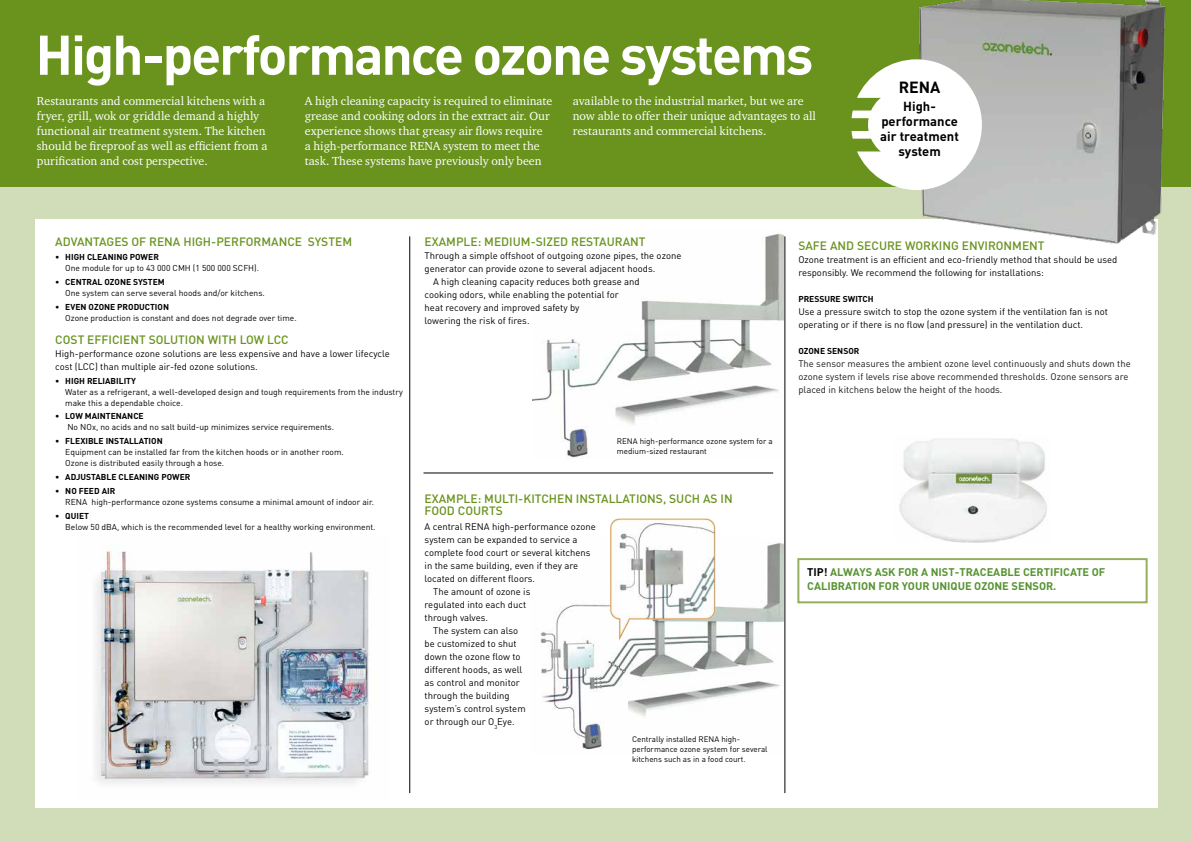
<style>
.page{position:relative;width:1191px;height:842px;background:#d1dcb9}
.page>*{position:absolute;margin:0;border:0;box-sizing:border-box;transform-origin:0 0}
.t1{font:700 55px "DIN";letter-spacing:-.04em;color:#fff}
.t2{font:700 16px "DIN";color:#000}
.t3{font:700 13px/15px "DIN";color:#000;text-align:center}
.t4{font:12px/15px "Charter ITC";color:#fff}
.t5{font:500 12px/12px "DIN";color:#69931d}
.t6{font:700 11px/14px "DIN";color:#579332}
.t7{font:9.5px/13px "DIN";color:#000}
.t8{font:9.5px/13px "DIN";color:#191919}
.t9{font:8.5px/11px "DIN";color:#000}
.t10{font:700 8.5px "DIN";color:#000}
.t11{font:8px/10px "DIN";color:#000}
.s1{font-weight:500}
.s2{font-weight:700}
.s3{color:#000}
</style>
<div class="page">
<div style="left:0;top:0;width:1191px;height:187px;background:#69931d"></div>
<div style="left:35px;top:219px;width:1123px;height:589px;background:#fff"></div>
<img style="left:919px;top:0;width:247px;height:244px">
<img style="left:532px;top:233px;width:252px;height:225px">
<hr style="left:409px;top:236px;width:1px;height:557px;background:#000">
<hr style="left:784px;top:236px;width:1px;height:557px;background:#000">
<hr style="left:423px;top:473px;width:350px;height:1px;background:#000">
<div style="left:797px;top:558px;width:350px;height:45px;border:2px solid #95b05d"></div>
<img style="left:540px;top:542px;width:244px;height:208px">
<img style="left:604px;top:518px;width:122px;height:128px">
<svg style="left:851px;top:59px;width:131px;height:131px"></svg>
<img style="left:899px;top:439px;width:148px;height:103px">
<img style="left:95px;top:550px;width:274px;height:234px">
<h1 class="t1" style="left:35px;top:19px;width:779px">High-performance ozone systems</h1>
<p class="t4" style="left:37px;top:93px;width:232px">Restaurants and commercial kitchens with a fryer, grill, wok or griddle demand a highly functional air treatment system. The kitchen should be fireproof as well as efficient from a purification and cost perspective.</p>
<p class="t4" style="left:305px;top:93px;width:249px">A high cleaning capacity is required to eliminate grease and cooking odors in the extract air. Our experience shows that greasy air flows require<br>a high-performance RENA system to meet the task. These systems have previously only been</p>
<p class="t4" style="left:573px;top:93px;width:244px">available to the industrial market, but we are now able to offer their unique advantages to all restaurants and commercial kitchens.</p>
<h2 class="t2" style="left:898px;top:77px;width:43px">RENA</h2>
<h3 class="t3" style="left:880px;top:98px;width:80px">High&shy;performance air treatment system</h3>
<p class="t5" style="left:55px;top:235px;width:298px">ADVANTAGES OF RENA HIGH-PERFORMANCE SYSTEM</p>
<p class="t9" style="left:65px;top:251px;width:195px;text-indent:-10px"><span class="s1">•</span> <span class="s2">HIGH CLEANING POWER<br></span>One module for up to 43 000 CMH (1 500 000 SCFH).</p>
<p class="t9" style="left:65px;top:276px;width:201px;text-indent:-10px"><span class="s1">•</span> <span class="s2">CENTRAL OZONE SYSTEM<br></span>One system can serve several hoods and/or kitchens.</p>
<p class="t9" style="left:65px;top:301px;width:233px;text-indent:-10px"><span class="s1">•</span> <span class="s2">EVEN OZONE PRODUCTION<br></span>Ozone production is constant and does not degrade over time.</p>
<p class="t5" style="left:55px;top:333px;width:235px">COST EFFICIENT SOLUTION WITH LOW LCC</p>
<p class="t7" style="left:55px;top:347px;width:336px">High-performance ozone solutions are less expensive and have a lower lifecycle cost (LCC) than multiple air-fed ozone solutions.</p>
<p class="t9" style="left:65px;top:375px;width:339px;text-indent:-10px"><span class="s1">•</span> <span class="s2">HIGH RELIABILITY<br></span>Water as a refrigerant, a well-developed design and tough requirements from the industry make this a dependable choice.</p>
<p class="t9" style="left:67px;top:411px;width:268px;text-indent:-12px"><span class="s1">•</span> <span class="s2">LOW MAINTENANCE<br></span>No NOx, no acids and no salt build-up minimizes service requirements.</p>
<p class="t9" style="left:65px;top:435px;width:280px;text-indent:-10px"><span class="s1">•</span> <span class="s2">FLEXIBLE INSTALLATION<br></span>Equipment can be installed far from the kitchen hoods or in another room.<br>Ozone is distributed easily through a hose.</p>
<p class="t10" style="left:55px;top:471px;width:137px"><span class="s1">•</span> ADJUSTABLE CLEANING POWER</p>
<p class="t9" style="left:65px;top:485px;width:310px;text-indent:-10px"><span class="s1">•</span> <span class="s2">NO FEED AIR<br></span>RENA high-performance ozone systems consume a minimal amount of indoor air.</p>
<p class="t9" style="left:65px;top:510px;width:312px;text-indent:-10px"><span class="s1">•</span> <span class="s2">QUIET<br></span>Below 50 dBA, which is the recommended level for a healthy working environment.</p>
<p class="t5" style="left:424px;top:236px;width:222px">EXAMPLE: MEDIUM-SIZED RESTAURANT</p>
<p class="t7" style="left:424px;top:249px;width:258px">Through a simple offshoot of outgoing ozone pipes, the ozone</p>
<p class="t7" style="left:424px;top:262px;width:232px">generator can provide ozone to several adjacent hoods.</p>
<p class="t7" style="left:433px;top:275px;width:208px">A high cleaning capacity reduces both grease and</p>
<p class="t7" style="left:424px;top:288px;width:196px">cooking odors, while enabling the potential for</p>
<p class="t7" style="left:424px;top:301px;width:156px">heat recovery and improved safety by</p>
<p class="t7" style="left:424px;top:314px;width:106px">lowering the risk of fires.</p>
<p class="t11" style="left:617px;top:436px;width:157px">RENA high-performance ozone system for a medium-sized restaurant</p>
<p class="t5" style="left:424px;top:492px;width:310px">EXAMPLE: MULTI-KITCHEN INSTALLATIONS, SUCH AS IN<br>FOOD COURTS</p>
<p class="t7" style="left:424px;top:520px;width:173px">A central RENA high-performance ozone</p>
<p class="t7" style="left:424px;top:533px;width:154px">system can be expanded to service a</p>
<p class="t7" style="left:424px;top:546px;width:167px">complete food court or several kitchens</p>
<p class="t7" style="left:424px;top:559px;width:155px">in the same building, even if they are</p>
<p class="t7" style="left:424px;top:572px;width:112px">located on different floors.</p>
<p class="t7" style="left:433px;top:585px;width:99px">The amount of ozone is</p>
<p class="t7" style="left:424px;top:598px;width:103px">regulated into each duct</p>
<p class="t7" style="left:424px;top:611px;width:65px">through valves.</p>
<p class="t7" style="left:433px;top:624px;width:87px">The system can also</p>
<p class="t7" style="left:424px;top:637px;width:94px">be customized to shut</p>
<p class="t7" style="left:424px;top:650px;width:97px">down the ozone flow to</p>
<p class="t7" style="left:424px;top:663px;width:99px">different hoods, as well</p>
<p class="t7" style="left:424px;top:676px;width:97px">as control and monitor</p>
<p class="t7" style="left:424px;top:689px;width:87px">through the building</p>
<p class="t7" style="left:424px;top:702px;width:103px">system’s control system</p>
<p class="t7" style="left:424px;top:715px;width:92px">or through our O<sub>3</sub>Eye.</p>
<p class="t11" style="left:632px;top:734px;width:137px">Centrally installed RENA high&shy;performance ozone system for several kitchens such as in a food court.</p>
<p class="t5" style="left:798px;top:239px;width:248px">SAFE AND SECURE WORKING ENVIRONMENT</p>
<p class="t7" style="left:798px;top:252px;width:320px">Ozone treatment is an efficient and eco-friendly method that should be used responsibly. We recommend the following for installations:</p>
<p class="t10" style="left:798px;top:293px;width:77px">PRESSURE SWITCH</p>
<p class="t7" style="left:798px;top:304px;width:311px">Use a pressure switch to stop the ozone system if the ventilation fan is not operating or if there is no flow (and pressure) in the ventilation duct.</p>
<p class="t10" style="left:798px;top:345px;width:63px">OZONE SENSOR</p>
<p class="t8" style="left:798px;top:356px;width:334px">The sensor measures the ambient ozone level continuously and shuts down the ozone system if levels rise above recommended thresholds. Ozone sensors are placed in kitchens below the height of the hoods.</p>
<p class="t6" style="left:807px;top:565px;width:299px"><span class="s3">TIP!</span> ALWAYS ASK FOR A NIST-TRACEABLE CERTIFICATE OF<br>CALIBRATION FOR YOUR UNIQUE OZONE SENSOR.</p>
</div>
